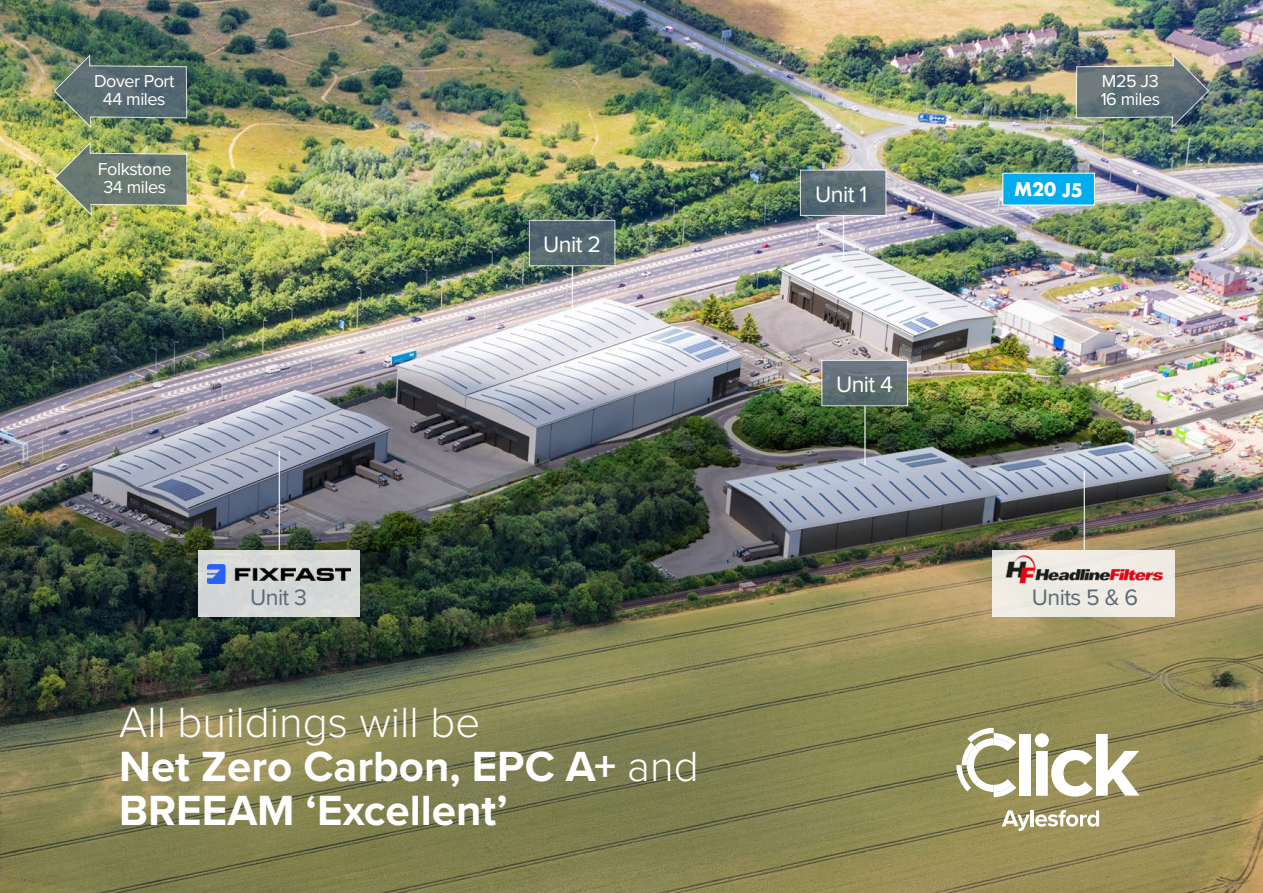
<style>
.page{position:relative;width:1263px;height:893px;background:#fff}
.page>*{position:absolute;margin:0;border:0;box-sizing:border-box;transform-origin:0 0}
.t1{font:700 43.8px/43.8px "Proxima Nova";color:#fff}
.t2{font:23.1px "Proxima Nova";letter-spacing:-.025em;color:#fff}
.t3{font:23.1px "Proxima Nova";letter-spacing:-.025em;color:#586978}
.t4{font:700 18.45px "Futura";color:#fff;scale:.96 1}
.t5{font:18px "Proxima Nova";letter-spacing:-.025em;color:#fff}
.s1{font-weight:300}
</style>
<div class="page">
<img style="left:0;top:0;width:1263px;height:893px">
<svg style="left:821px;top:360px;width:87px;height:46px;background:#69777b"></svg>
<hr style="left:864px;top:406px;width:2px;height:59px;background:#fff">
<div style="left:198px;top:550px;width:162px;height:67px;background:#d4d7d6"></div>
<div style="left:992px;top:550px;width:183px;height:67px;background:#efece3"></div>
<hr style="left:279px;top:451px;width:1px;height:99px;background:#fff">
<hr style="left:1084px;top:471px;width:1px;height:79px;background:#fff">
<svg style="left:529px;top:220px;width:86px;height:46px;background:#5b6d75"></svg>
<hr style="left:572px;top:266px;width:1px;height:45px;background:#fff">
<svg style="left:800px;top:170px;width:86px;height:46px;background:#62737c"></svg>
<hr style="left:843px;top:215px;width:1px;height:46px;background:#fff">
<svg style="left:1002px;top:810px;width:97px;height:21px"></svg>
<div style="left:1019px;top:734px;width:12px;height:62px;background:#fff"></div>
<svg style="left:1035px;top:733px;width:105px;height:64px"></svg>
<svg style="left:956px;top:728px;width:60px;height:69px"></svg>
<div style="left:1003px;top:173px;width:91px;height:32px;background:#00aeef"></div>
<img style="left:54px;top:54px;width:133px;height:75px">
<img style="left:54px;top:142px;width:134px;height:74px">
<img style="left:1075px;top:54px;width:134px;height:75px">
<img style="left:1004px;top:552px;width:160px;height:32px">
<img style="left:207px;top:565px;width:143px;height:18px">
<p class="t5" style="left:94px;top:68px;width:82px">Dover Port</p>
<p class="t5" style="left:103px;top:86px;width:64px">44 miles</p>
<p class="t5" style="left:98px;top:155px;width:75px">Folkstone</p>
<p class="t5" style="left:103px;top:173px;width:64px">34 miles</p>
<p class="t2" style="left:543px;top:227px;width:59px">Unit 2</p>
<p class="t5" style="left:1102px;top:68px;width:58px">M25 J3</p>
<p class="t5" style="left:1101px;top:86px;width:61px">16 miles</p>
<p class="t2" style="left:815px;top:177px;width:53px">Unit 1</p>
<p class="t4" style="left:1014px;top:176px;width:73px;rotate:1deg">M20 J5</p>
<p class="t2" style="left:836px;top:367px;width:58px">Unit 4</p>
<p class="t3" style="left:250px;top:580px;width:58px">Unit 3</p>
<p class="t3" style="left:1032px;top:580px;width:108px">Units 5 &amp; 6</p>
<p class="t1" style="left:119px;top:700px;width:581px"><span class="s1">All buildings will be<br></span>Net Zero Carbon, EPC A+ <span class="s1">and<br></span>BREEAM ‘Excellent’</p>
</div>
